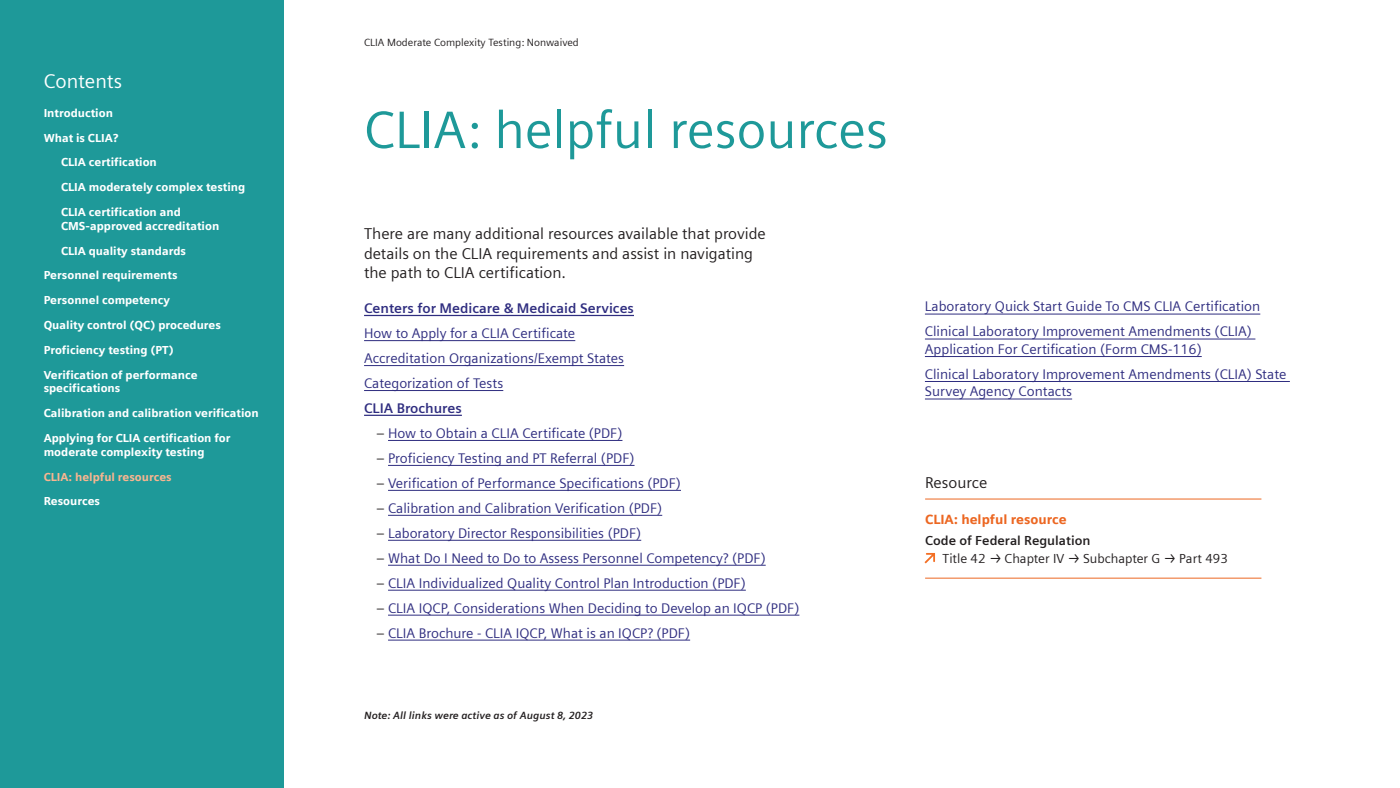
<style>
.page{position:relative;width:1400px;height:788px;background:#fff}
.page>*{position:absolute;margin:0;border:0;box-sizing:border-box;transform-origin:0 0}
.t1{font:52.5px "Siemens Sans";color:#1e9999}
.t2{font:19.95px "Siemens Sans";color:#fff}
.t3{font:15.75px/19.5px "Siemens Sans";color:#231f20}
.t4{font:14px/24.9px "Siemens Sans";color:#2f2d80}
.t5{font:700 14px "Siemens Sans";color:#2f2d80}
.t6{font:13.12px "Siemens Sans";color:#231f20}
.t7{font:700 13.12px "Siemens Sans";color:#231f20}
.t8{font:900 13.12px "Siemens Sans";color:#ec6722}
.t9{font:900 11.38px/24.8px "Siemens Sans";color:#fff}
.t10{font:900 11.38px "Siemens Sans";color:#f9b590}
.t11{font:italic 700 10.5px "Siemens Sans";color:#231f20}
.t12{font:10.5px "Siemens Sans";color:#231f20}
.s1{color:#231f20}
</style>
<div class="page">
<div style="left:0;top:0;width:283px;height:788px;background:#1e9999"></div>
<hr style="left:364px;top:315px;width:270px;height:1px;background:#2f2d80">
<hr style="left:364px;top:340px;width:211px;height:1px;background:#2f2d80">
<hr style="left:364px;top:365px;width:260px;height:1px;background:#2f2d80">
<hr style="left:364px;top:390px;width:139px;height:1px;background:#2f2d80">
<hr style="left:364px;top:414px;width:98px;height:2px;background:#2f2d80">
<hr style="left:388px;top:440px;width:234px;height:1px;background:#2f2d80">
<hr style="left:388px;top:465px;width:246px;height:1px;background:#2f2d80">
<hr style="left:388px;top:490px;width:293px;height:1px;background:#2f2d80">
<hr style="left:388px;top:515px;width:274px;height:1px;background:#2f2d80">
<hr style="left:388px;top:540px;width:253px;height:1px;background:#2f2d80">
<hr style="left:388px;top:564px;width:378px;height:1px;background:#2f2d80">
<hr style="left:388px;top:589px;width:358px;height:1px;background:#2f2d80">
<hr style="left:388px;top:614px;width:411px;height:1px;background:#2f2d80">
<hr style="left:388px;top:639px;width:302px;height:1px;background:#2f2d80">
<hr style="left:925px;top:313px;width:335px;height:1px;background:#2f2d80">
<hr style="left:925px;top:338px;width:330px;height:1px;background:#2f2d80">
<hr style="left:925px;top:356px;width:277px;height:1px;background:#2f2d80">
<hr style="left:925px;top:381px;width:365px;height:1px;background:#2f2d80">
<hr style="left:925px;top:398px;width:147px;height:1px;background:#2f2d80">
<hr style="left:925px;top:499px;width:336px;height:1px;background:#ec6722">
<hr style="left:925px;top:578px;width:336px;height:1px;background:#ec6722">
<svg style="left:924px;top:553px;width:11px;height:10px"></svg>
<h2 class="t2" style="left:44px;top:66px;width:80px">Contents</h2>
<p class="t9" style="left:44px;top:100px;width:71px">Introduction</p>
<p class="t9" style="left:44px;top:125px;width:76px">What is CLIA?</p>
<p class="t9" style="left:61px;top:149px;width:97px">CLIA certification</p>
<p class="t9" style="left:61px;top:174px;width:186px">CLIA moderately complex testing</p>
<p class="t9" style="left:61px;top:199px;width:121px">CLIA certification and</p>
<p class="t9" style="left:61px;top:213px;width:160px">CMS-approved accreditation</p>
<p class="t9" style="left:61px;top:237px;width:127px">CLIA quality standards</p>
<p class="t9" style="left:44px;top:262px;width:135px">Personnel requirements</p>
<p class="t9" style="left:44px;top:287px;width:128px">Personnel competency</p>
<p class="t9" style="left:44px;top:312px;width:179px">Quality control (QC) procedures</p>
<p class="t9" style="left:44px;top:337px;width:132px">Proficiency testing (PT)</p>
<p class="t9" style="left:44px;top:361px;width:155px">Verification of performance</p>
<p class="t9" style="left:44px;top:375px;width:217px">specifications<br>Calibration and calibration verification<br>Applying for CLIA certification for</p>
<p class="t9" style="left:44px;top:438px;width:163px">moderate complexity testing</p>
<p class="t10" style="left:44px;top:467px;width:130px">CLIA: helpful resources</p>
<p class="t9" style="left:44px;top:488px;width:58px">Resources</p>
<p class="t12" style="left:364px;top:34px;width:216px">CLIA Moderate Complexity Testing: Nonwaived</p>
<h1 class="t1" style="left:364px;top:90px;width:525px">CLIA: helpful resources</h1>
<p class="t3" style="left:364px;top:223px;width:403px">There are many additional resources available that provide details on the CLIA requirements and assist in navigating the path to CLIA certification.</p>
<p class="t5" style="left:364px;top:297px;width:271px">Centers for Medicare &amp; Medicaid Services</p>
<p class="t4" style="left:364px;top:320px;width:262px">How to Apply for a CLIA Certificate<br>Accreditation Organizations/Exempt States<br>Categorization of Tests</p>
<p class="t5" style="left:364px;top:397px;width:99px">CLIA Brochures</p>
<p class="t4" style="left:376px;top:419px;width:247px"><span class="s1">–</span> How to Obtain a CLIA Certificate (PDF)</p>
<p class="t4" style="left:376px;top:444px;width:260px"><span class="s1">–</span> Proficiency Testing and PT Referral (PDF)</p>
<p class="t4" style="left:376px;top:469px;width:306px"><span class="s1">–</span> Verification of Performance Specifications (PDF)</p>
<p class="t4" style="left:376px;top:494px;width:287px"><span class="s1">–</span> Calibration and Calibration Verification (PDF)</p>
<p class="t4" style="left:376px;top:519px;width:266px"><span class="s1">–</span> Laboratory Director Responsibilities (PDF)</p>
<p class="t4" style="left:376px;top:544px;width:391px"><span class="s1">–</span> What Do I Need to Do to Assess Personnel Competency? (PDF)</p>
<p class="t4" style="left:376px;top:569px;width:371px"><span class="s1">–</span> CLIA Individualized Quality Control Plan Introduction (PDF)</p>
<p class="t4" style="left:376px;top:594px;width:424px"><span class="s1">–</span> CLIA IQCP, Considerations When Deciding to Develop an IQCP (PDF)</p>
<p class="t4" style="left:376px;top:619px;width:315px"><span class="s1">–</span> CLIA Brochure - CLIA IQCP, What is an IQCP? (PDF)</p>
<p class="t11" style="left:364px;top:707px;width:230px">Note: All links were active as of August 8, 2023</p>
<p class="t4" style="left:925px;top:293px;width:337px">Laboratory Quick Start Guide To CMS CLIA Certification<br>Clinical Laboratory Improvement Amendments (CLIA)</p>
<p class="t4" style="left:925px;top:335px;width:363px">Application For Certification (Form CMS-116)<br>Clinical Laboratory Improvement Amendments (CLIA) State</p>
<p class="t4" style="left:925px;top:378px;width:149px">Survey Agency Contacts</p>
<p class="t3" style="left:925px;top:472px;width:64px">Resource</p>
<p class="t8" style="left:925px;top:509px;width:143px">CLIA: helpful resource</p>
<p class="t7" style="left:925px;top:530px;width:167px">Code of Federal Regulation</p>
<p class="t6" style="left:942px;top:548px;width:287px">Title 42 → Chapter IV → Subchapter G → Part 493</p>
</div>
